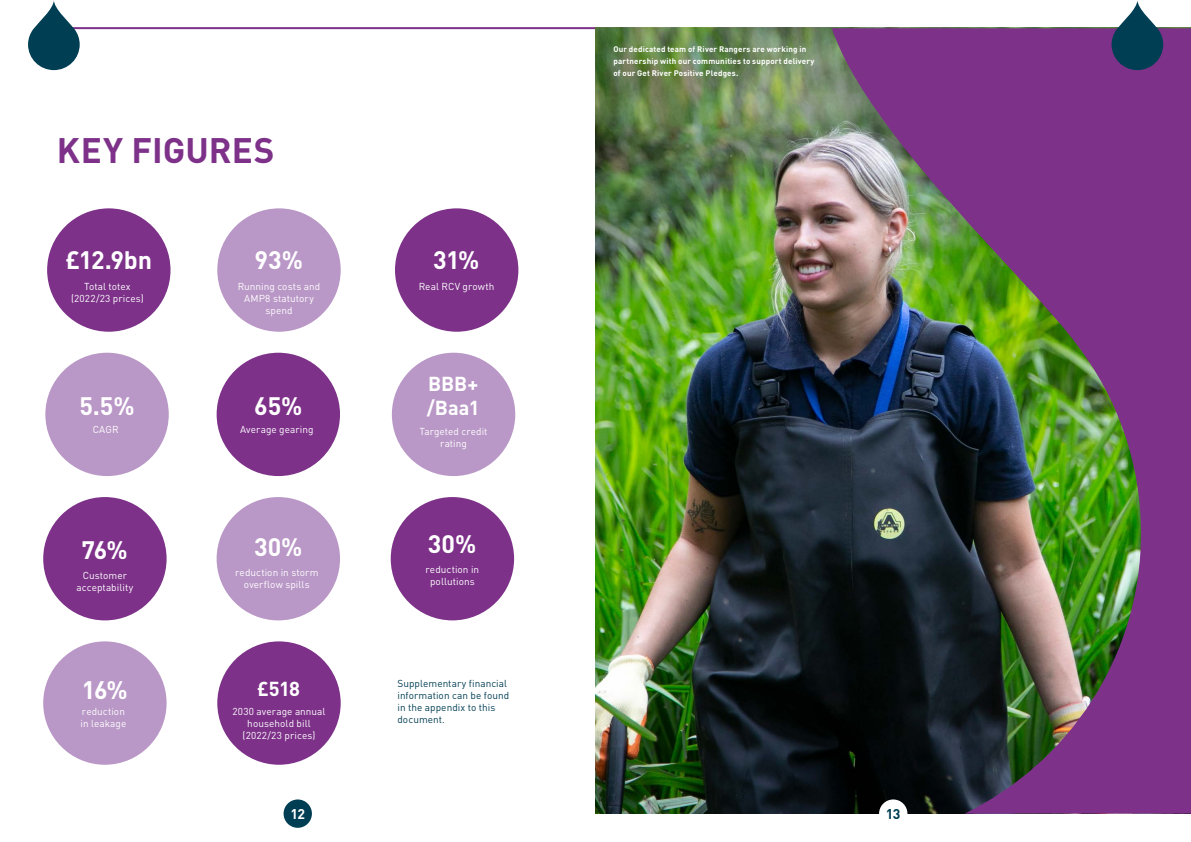
<style>
.page{position:relative;width:1191px;height:842px;background:#fff}
.page>*{position:absolute;margin:0;border:0;box-sizing:border-box;transform-origin:0 0}
.t1{font:700 35px "DINOT";color:#7d3189}
.t2{font:700 25px "DINOT";letter-spacing:-.005em;color:#fff}
.t3{font:700 20px/24px "DINOT";letter-spacing:-.01em;color:#fff}
.t4{font:700 14px "DINOT";color:#fff}
.t5{font:700 14px "DINOT";color:#003e53}
.t6{font:10px/12px "DINOT";letter-spacing:.005em;color:#fff;text-align:center}
.t7{font:10px/12px "DINOT";letter-spacing:.005em;color:#003e53}
.t8{font:700 8px/12px "DINOT";letter-spacing:.015em;color:#fff}
</style>
<div class="page">
<hr style="left:54px;top:27px;width:541px;height:2px;background:#7d3189">
<svg style="left:28px;top:0;width:52px;height:70px"></svg>
<img style="left:595px;top:28px;width:236px;height:786px">
<img style="left:831px;top:28px;width:360px;height:786px">
<svg style="left:1111px;top:0;width:52px;height:70px"></svg>
<div style="left:47px;top:208px;width:123px;height:124px;background:#7d3189;border-radius:50%"></div>
<div style="left:217px;top:208px;width:124px;height:124px;background:#b997c6;border-radius:50%"></div>
<div style="left:395px;top:208px;width:123px;height:124px;background:#7d3189;border-radius:50%"></div>
<div style="left:45px;top:353px;width:124px;height:123px;background:#b997c6;border-radius:50%"></div>
<div style="left:217px;top:353px;width:123px;height:123px;background:#7d3189;border-radius:50%"></div>
<div style="left:392px;top:353px;width:123px;height:123px;background:#b997c6;border-radius:50%"></div>
<div style="left:217px;top:497px;width:123px;height:123px;background:#b997c6;border-radius:50%"></div>
<div style="left:43px;top:497px;width:124px;height:123px;background:#7d3189;border-radius:50%"></div>
<div style="left:391px;top:497px;width:123px;height:123px;background:#7d3189;border-radius:50%"></div>
<div style="left:43px;top:641px;width:124px;height:124px;background:#b997c6;border-radius:50%"></div>
<div style="left:217px;top:641px;width:124px;height:124px;background:#7d3189;border-radius:50%"></div>
<div style="left:879px;top:799px;width:28px;height:29px;background:#fff;border-radius:50%"></div>
<div style="left:283px;top:799px;width:29px;height:29px;background:#003e53;border-radius:50%"></div>
<h1 class="t1" style="left:57px;top:127px;width:219px">KEY FIGURES</h1>
<h2 class="t2" style="left:65px;top:244px;width:88px">£12.9bn</h2>
<p class="t6" style="left:71px;top:280px;width:74px">Total totex (2022/23 prices)</p>
<h2 class="t2" style="left:80px;top:390px;width:57px">5.5%</h2>
<p class="t6" style="left:93px;top:423px;width:27px">CAGR</p>
<h2 class="t2" style="left:82px;top:533px;width:47px">76%</h2>
<p class="t6" style="left:77px;top:569px;width:58px">Customer acceptability</p>
<h2 class="t2" style="left:82px;top:674px;width:47px">16%</h2>
<p class="t6" style="left:80px;top:705px;width:47px;text-align:left">reduction in leakage</p>
<h2 class="t2" style="left:254px;top:244px;width:50px">93%</h2>
<p class="t6" style="left:238px;top:280px;width:84px">Running costs and<br>AMP8 statutory spend</p>
<h2 class="t2" style="left:254px;top:390px;width:50px">65%</h2>
<p class="t6" style="left:240px;top:423px;width:75px">Average gearing</p>
<h2 class="t2" style="left:254px;top:530px;width:50px">30%</h2>
<p class="t6" style="left:235px;top:566px;width:85px">reduction in storm overflow spills</p>
<h3 class="t3" style="left:257px;top:676px;width:44px">£518</h3>
<p class="t6" style="left:232px;top:705px;width:95px">2030 average annual household bill (2022/23 prices)</p>
<h2 class="t2" style="left:433px;top:244px;width:48px">31%</h2>
<p class="t6" style="left:419px;top:280px;width:77px">Real RCV growth</p>
<h3 class="t3" style="left:427px;top:371px;width:54px">BBB+ /Baa1</h3>
<p class="t6" style="left:419px;top:425px;width:70px">Targeted credit rating</p>
<h2 class="t2" style="left:428px;top:527px;width:50px">30%</h2>
<p class="t6" style="left:425px;top:563px;width:55px">reduction in pollutions</p>
<p class="t7" style="left:397px;top:677px;width:113px">Supplementary financial information can be found in the appendix to this document.</p>
<p class="t8" style="left:613px;top:43px;width:203px">Our dedicated team of River Rangers are working in partnership with our communities to support delivery of our Get River Positive Pledges.</p>
<h3 class="t4" style="left:290px;top:804px;width:16px">12</h3>
<h3 class="t5" style="left:886px;top:804px;width:16px">13</h3>
</div>
